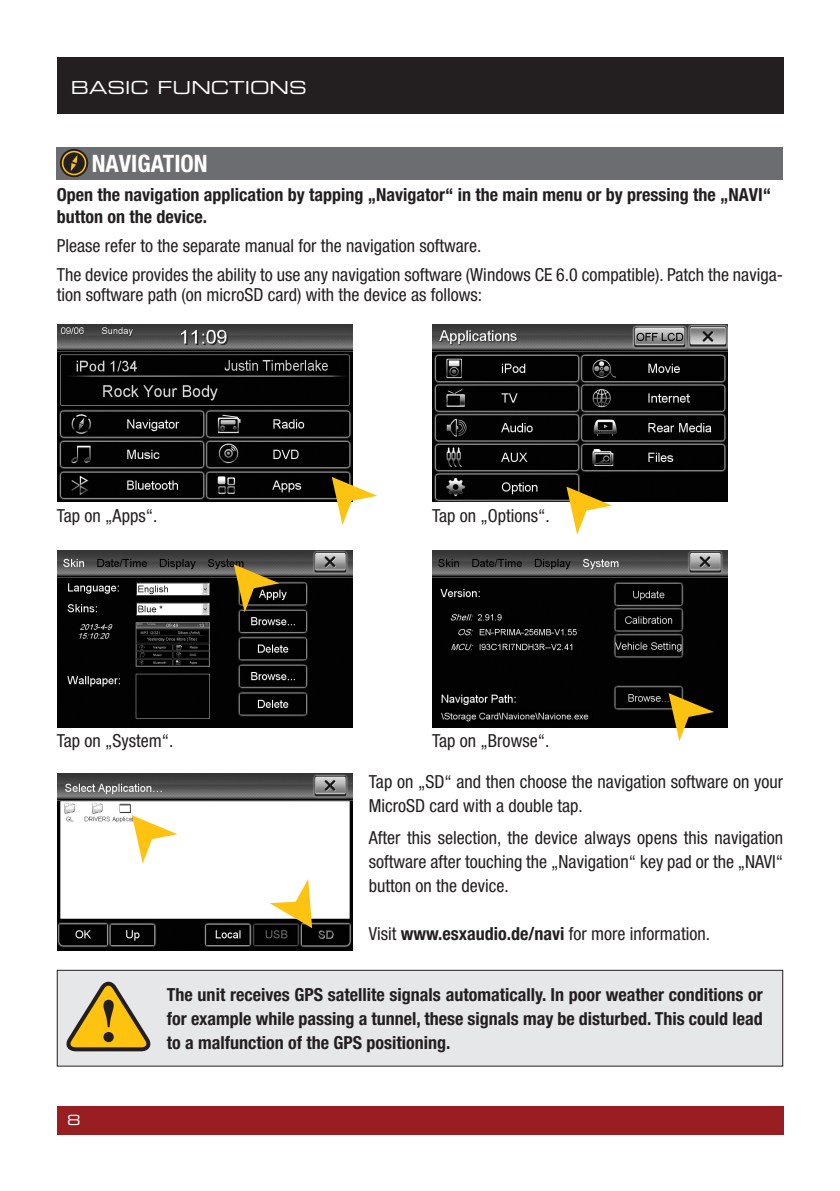
<style>
.page{position:relative;width:840px;height:1191px;background:#fff}
.page>*{position:absolute;margin:0;border:0;box-sizing:border-box;transform-origin:0 0}
.t1{font:700 condensed 24px "Helvetica Neue";color:#fff}
.t2{font:condensed 18px/24px "Helvetica Neue";color:#231f20}
.t3{font:700 condensed 18px/24px "Helvetica Neue";color:#231f20;text-align:justify}
.t4{font:18px "Eurostile Extended Two";color:#fff}
.t5{font:14px "Eurostile Extended Two";color:#fff}
.s1{font-weight:700}
</style>
<div class="page">
<div style="left:57px;top:1106px;width:725px;height:28px;background:#981e21"></div>
<div style="left:57px;top:57px;width:725px;height:56px;background:#231f20"></div>
<img style="left:57px;top:550px;width:295px;height:177px">
<div style="left:56px;top:969px;width:727px;height:98px;background:#e6e7e9"></div>
<svg style="left:66px;top:976px;width:90px;height:77px;background:#cdb87b"></svg>
<img style="left:57px;top:324px;width:295px;height:177px">
<img style="left:432px;top:324px;width:294px;height:177px">
<svg style="left:331px;top:477px;width:46px;height:48px"></svg>
<svg style="left:566px;top:486px;width:45px;height:49px"></svg>
<img style="left:432px;top:550px;width:294px;height:177px">
<svg style="left:668px;top:693px;width:45px;height:48px"></svg>
<svg style="left:234px;top:564px;width:45px;height:48px;background:#746026"></svg>
<img style="left:57px;top:773px;width:295px;height:177px">
<svg style="left:132px;top:815px;width:45px;height:48px"></svg>
<div style="left:57px;top:147px;width:725px;height:32px;background:#6c6d70"></div>
<svg style="left:60px;top:149px;width:28px;height:28px"></svg>
<svg style="left:62px;top:151px;width:24px;height:24px"></svg>
<svg style="left:269px;top:879px;width:43px;height:49px"></svg>
<p class="t4" style="left:71px;top:75px;width:237px">BASIC FUNCTIONS</p>
<h1 class="t1" style="left:92px;top:149px;width:117px">NAVIGATION</h1>
<p class="t3" style="left:57px;top:184px;width:715px;line-height:21.6px">Open the navigation application by tapping „Navigator“ in the main menu or by pressing the „NAVI“ button on the device.</p>
<p class="t2" style="left:57px;top:233px;width:426px">Please refer to the separate manual for the navigation software.</p>
<p class="t2" style="left:57px;top:264px;width:727px;line-height:20.6px">The device provides the ability to use any navigation software (Windows CE 6.0 compatible). Patch the naviga&shy;tion software path (on microSD card) with the device as follows:</p>
<p class="t2" style="left:57px;top:503px;width:102px">Tap on „Apps“.</p>
<p class="t2" style="left:432px;top:503px;width:119px">Tap on „Options“.</p>
<p class="t2" style="left:57px;top:729px;width:118px">Tap on „System“.</p>
<p class="t2" style="left:432px;top:729px;width:119px">Tap on „Browse“.</p>
<p class="t2" style="left:369px;top:769px;width:415px">Tap on „SD“ and then choose the navigation software on your<br>MicroSD card with a double tap.</p>
<p class="t2" style="left:369px;top:825px;width:415px;text-align:justify">After this selection, the device always opens this navigation software after touching the „Navigation“ key pad or the „NAVI“ button on the device.</p>
<p class="t2" style="left:369px;top:921px;width:342px">Visit <span class="s1">www.esxaudio.de/navi</span> for more information.</p>
<p class="t5" style="left:67px;top:1110px;width:15px">8</p>
<p class="t3" style="left:167px;top:982px;width:597px">The unit receives GPS satellite signals automatically. In poor weather conditions or for example while passing a tunnel, these signals may be disturbed. This could lead to a malfunction of the GPS positioning.</p>
</div>
